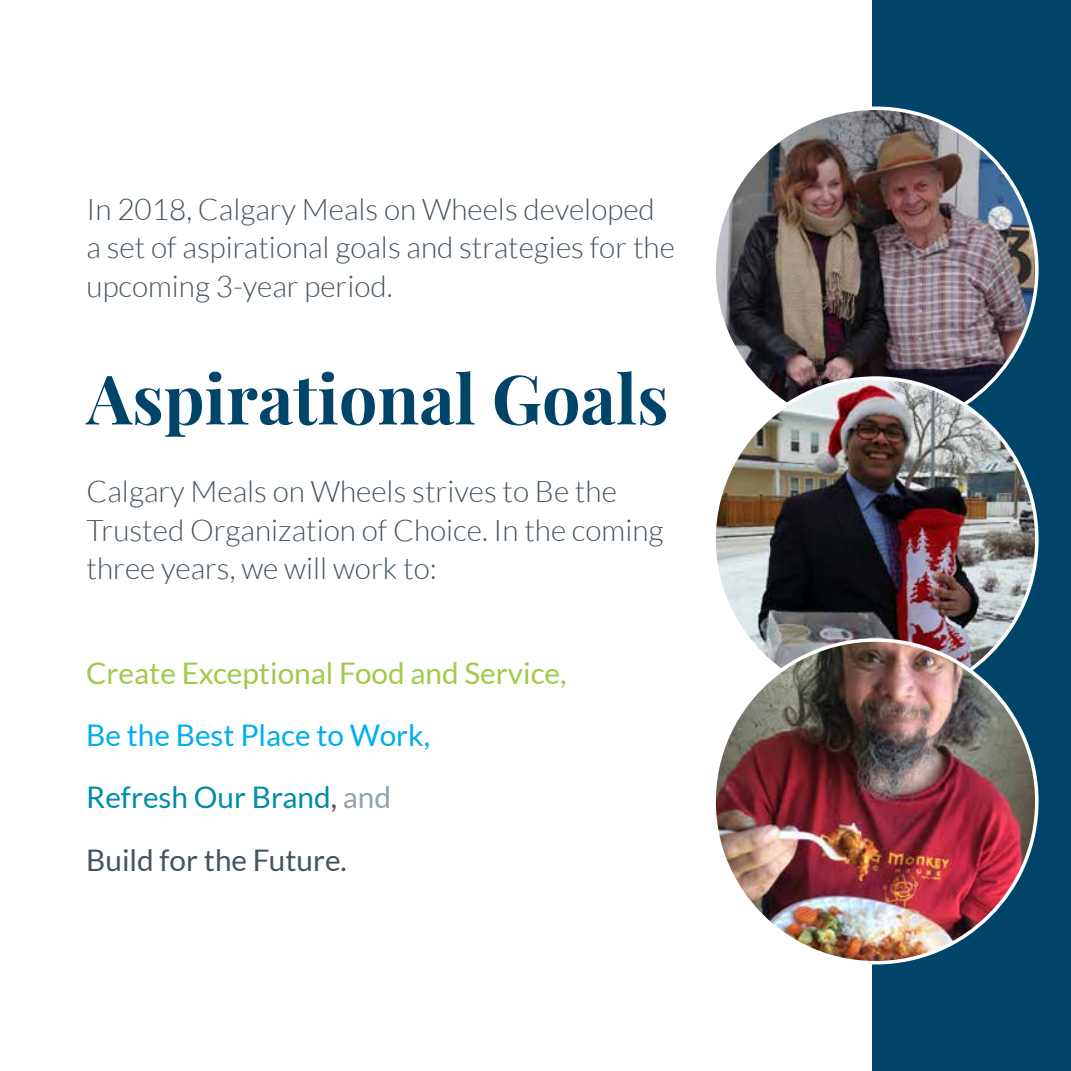
<style>
.page{position:relative;width:1071px;height:1071px;background:#fff}
.page>*{position:absolute;margin:0;border:0;box-sizing:border-box;transform-origin:0 0}
.t1{font:700 68.25px "Playfair Display";color:#00446a}
.t2{font:300 29.75px/38.5px "Lato";color:#455560}
.t3{font:29.75px/62.1px "Lato";color:#00aeef}
.t4{font:29.75px "Lato";color:#9fcb4a}
.s1{color:#008da8}
.s2{color:#455560}
.s3{color:#95a2ac}
</style>
<div class="page">
<div style="left:873px;top:0;width:198px;height:1071px;background:#00446a"></div>
<img style="left:714px;top:108px;width:323px;height:323px;border-radius:161px">
<img style="left:714px;top:378px;width:323px;height:323px;border-radius:161px">
<img style="left:714px;top:640px;width:323px;height:323px;border-radius:161px">
<p class="t2" style="left:87px;top:190px;width:590px">In 2018, Calgary Meals on Wheels developed a set of aspirational goals and strategies for the upcoming 3-year period.</p>
<h1 class="t1" style="left:87px;top:345px;width:584px">Aspirational Goals</h1>
<p class="t2" style="left:87px;top:473px;width:578px">Calgary Meals on Wheels strives to Be the<br>Trusted Organization of Choice. In the coming three years, we will work to:</p>
<p class="t4" style="left:86px;top:657px;width:482px">Create Exceptional Food and Service,</p>
<p class="t3" style="left:86px;top:704px;width:345px">Be the Best Place to Work,<br><span class="s1">Refresh Our Brand</span><span class="s2">,</span> <span class="s3">and<br></span><span class="s2">Build for the Future.</span></p>
</div>
